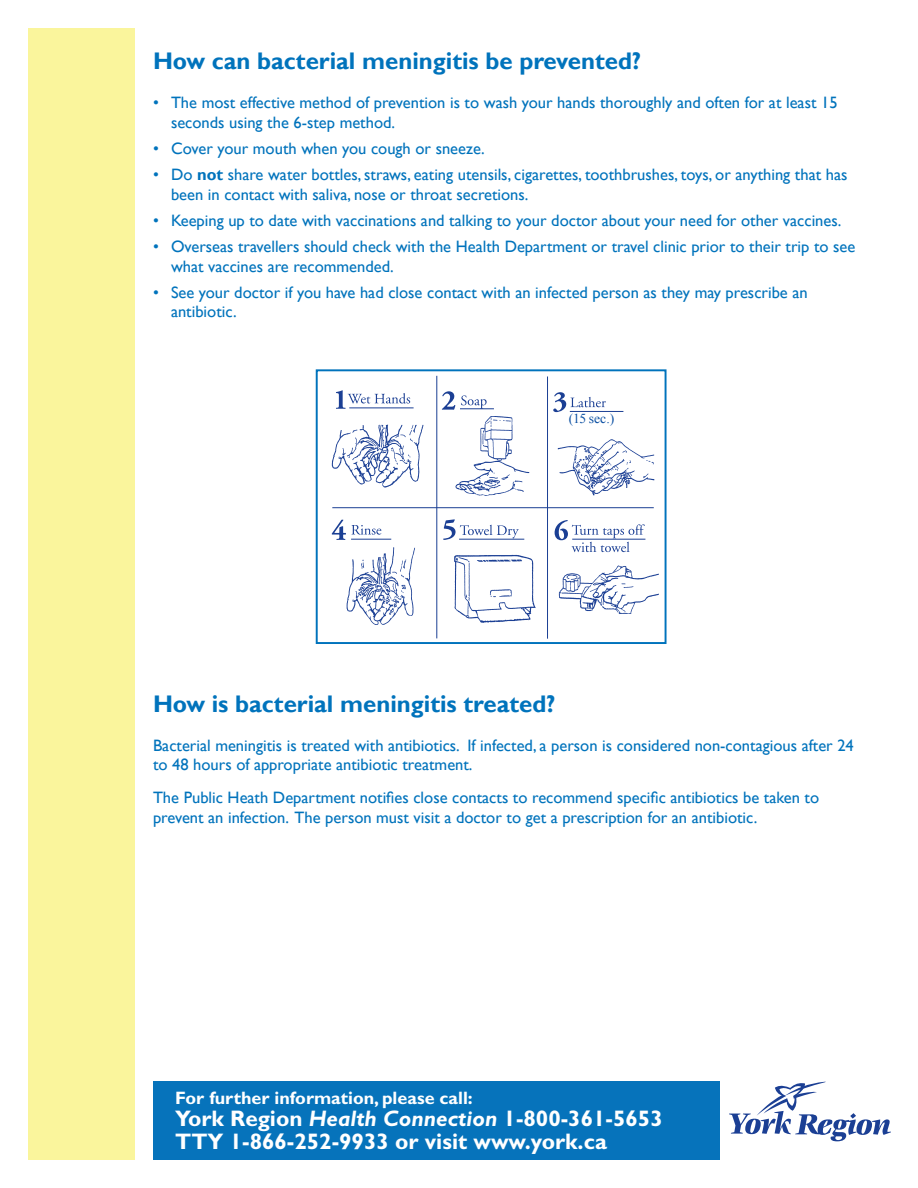
<style>
.page{position:relative;width:918px;height:1188px;background:#fff}
.page>*{position:absolute;margin:0;border:0;box-sizing:border-box;transform-origin:0 0}
.t1{font:700 24px "Gill Sans";color:#0073bc}
.t2{font:700 22.5px/22.5px "Gill Sans";color:#fff}
.t3{font:700 18px "Gill Sans";color:#fff}
.t4{font:16.5px/19.5px "Gill Sans";color:#0073bc}
.t5{font:13.65px "Times New Roman";color:#0a4fa2}
.s1{font-weight:700}
.s2{font-style:italic}
</style>
<div class="page">
<div style="left:154px;top:1082px;width:566px;height:78px;background:#0673bb"></div>
<div style="left:29px;top:29px;width:106px;height:1131px;background:#faf59c"></div>
<svg style="left:729px;top:1082px;width:162px;height:59px"></svg>
<svg style="left:442px;top:391px;width:13px;height:19px"></svg>
<svg style="left:336px;top:390px;width:74px;height:19px"></svg>
<svg style="left:461px;top:395px;width:26px;height:14px"></svg>
<svg style="left:553px;top:392px;width:53px;height:21px"></svg>
<svg style="left:332px;top:520px;width:49px;height:20px"></svg>
<svg style="left:443px;top:519px;width:76px;height:21px"></svg>
<svg style="left:555px;top:520px;width:90px;height:32px"></svg>
<img style="left:331px;top:424px;width:93px;height:64px">
<img style="left:455px;top:417px;width:75px;height:79px">
<img style="left:557px;top:439px;width:98px;height:57px">
<img style="left:346px;top:547px;width:69px;height:78px">
<img style="left:454px;top:554px;width:82px;height:69px">
<img style="left:558px;top:565px;width:101px;height:49px">
<hr style="left:351px;top:539px;width:40px;height:1px;background:#1b3f94">
<hr style="left:459px;top:539px;width:65px;height:1px;background:#1b3f94">
<hr style="left:572px;top:539px;width:73px;height:1px;background:#1b3f94">
<hr style="left:460px;top:409px;width:34px;height:1px;background:#1b3f94">
<hr style="left:570px;top:411px;width:53px;height:1px;background:#1b3f94">
<hr style="left:349px;top:408px;width:65px;height:1px;background:#1b3f94">
<div style="left:316px;top:369px;width:351px;height:275px;border:2px solid #0073bc"></div>
<h1 class="t1" style="left:153px;top:47px;width:490px">How can bacterial meningitis be prevented?</h1>
<p class="t4" style="left:171px;top:93px;width:668px;text-indent:-18px">• The most effective method of prevention is to wash your hands thoroughly and often for at least 15 seconds using the 6-step method.</p>
<p class="t4" style="left:153px;top:139px;width:333px">• Cover your mouth when you cough or sneeze.</p>
<p class="t4" style="left:171px;top:165px;width:678px;text-indent:-18px">• Do <span class="s1">not</span> share water bottles, straws, eating utensils, cigarettes, toothbrushes, toys, or anything that has been in contact with saliva, nose or throat secretions.</p>
<p class="t4" style="left:153px;top:211px;width:690px">• Keeping up to date with vaccinations and talking to your doctor about your need for other vaccines.</p>
<p class="t4" style="left:171px;top:237px;width:686px;text-indent:-18px">• Overseas travellers should check with the Health Department or travel clinic prior to their trip to see what vaccines are recommended.</p>
<p class="t4" style="left:171px;top:283px;width:638px;text-indent:-18px">• See your doctor if you have had close contact with an infected person as they may prescribe an antibiotic.</p>
<p class="t5" style="left:569px;top:409px;width:47px">(15 sec.)</p>
<h1 class="t1" style="left:153px;top:689px;width:404px">How is bacterial meningitis treated?</h1>
<p class="t4" style="left:153px;top:736px;width:702px">Bacterial meningitis is treated with antibiotics. If infected, a person is considered non-contagious after 24 to 48 hours of appropriate antibiotic treatment.</p>
<p class="t4" style="left:153px;top:788px;width:668px">The Public Heath Department notifies close contacts to recommend specific antibiotics be taken to prevent an infection. The person must visit a doctor to get a prescription for an antibiotic.</p>
<p class="t3" style="left:175px;top:1087px;width:299px">For further information, please call:</p>
<h2 class="t2" style="left:175px;top:1108px;width:489px">York Region <span class="s2">Health Connection</span> 1-800-361-5653<br>TTY 1-866-252-9933 or visit www.york.ca</h2>
</div>
